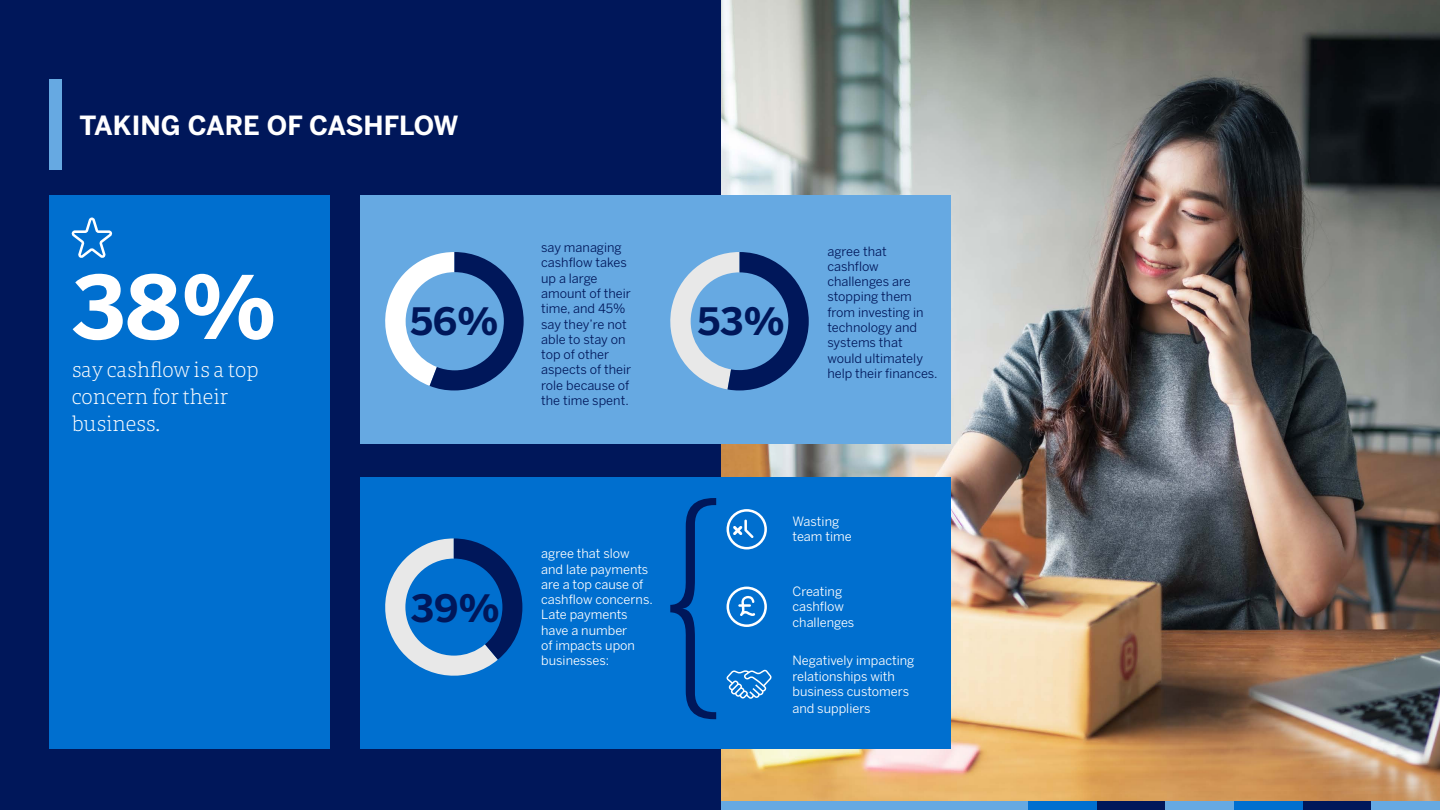
<style>
.page{position:relative;width:1440px;height:810px;background:#fff}
.page>*{position:absolute;margin:0;border:0;box-sizing:border-box;transform-origin:0 0}
.t1{font:700 86.62px "Benton Sans";color:#fff}
.t2{font:700 37.5px "Benton Sans";color:#00175a}
.t3{font:700 26.25px "Benton Sans";color:#fff}
.t4{font:21px/27px "Portada Th";color:#fff}
.t5{font:12.75px/15.3px "Benton Sans";color:#00175a}
.t6{font:12.75px/15.3px "Benton Sans";color:#fff}
</style>
<div class="page">
<img style="left:720px;top:0;width:720px;height:802px">
<div style="left:1165px;top:802px;width:69px;height:8px;background:#66a9e2"></div>
<div style="left:1371px;top:802px;width:69px;height:8px;background:#66a9e2"></div>
<div style="left:720px;top:802px;width:344px;height:8px;background:#66a9e2"></div>
<div style="left:1096px;top:802px;width:69px;height:8px;background:#00175a"></div>
<div style="left:1303px;top:802px;width:68px;height:8px;background:#00175a"></div>
<div style="left:1028px;top:802px;width:68px;height:8px;background:#006fcf"></div>
<div style="left:1234px;top:802px;width:69px;height:8px;background:#006fcf"></div>
<div style="left:0;top:0;width:720px;height:810px;background:#00175a"></div>
<div style="left:360px;top:477px;width:591px;height:271px;background:#006fcf"></div>
<div style="left:360px;top:195px;width:591px;height:249px;background:#66a9e2"></div>
<div style="left:50px;top:195px;width:280px;height:553px;background:#006fcf"></div>
<svg style="left:670px;top:498px;width:46px;height:221px"></svg>
<div style="left:50px;top:80px;width:12px;height:90px;background:#66a9e2"></div>
<svg style="left:71px;top:218px;width:41px;height:40px"></svg>
<svg style="left:727px;top:670px;width:45px;height:29px"></svg>
<svg style="left:727px;top:587px;width:40px;height:40px"></svg>
<svg style="left:727px;top:509px;width:40px;height:40px"></svg>
<svg style="left:385px;top:252px;width:139px;height:138px"></svg>
<svg style="left:670px;top:252px;width:139px;height:138px"></svg>
<svg style="left:385px;top:538px;width:137px;height:138px"></svg>
<h3 class="t3" style="left:80px;top:110px;width:381px">TAKING CARE OF CASHFLOW</h3>
<h1 class="t1" style="left:72px;top:256px;width:207px">38%</h1>
<h3 class="t4" style="left:72px;top:356px;width:189px">say cashflow is a top concern for their business.</h3>
<h2 class="t2" style="left:410px;top:299px;width:90px">56%</h2>
<p class="t5" style="left:541px;top:240px;width:92px">say managing cashflow takes up a large amount of their time, and 45% say they’re not able to stay on top of other aspects of their role because of the time spent.</p>
<p class="t5" style="left:827px;top:243px;width:112px">agree that cashflow challenges are stopping them from investing in technology and systems that would ultimately help their finances.</p>
<h2 class="t2" style="left:697px;top:299px;width:89px">53%</h2>
<h2 class="t2" style="left:411px;top:586px;width:91px">39%</h2>
<p class="t6" style="left:541px;top:546px;width:113px">agree that slow and late payments are a top cause of cashflow concerns.<br>Late payments have a number<br>of impacts upon businesses:</p>
<p class="t6" style="left:793px;top:514px;width:61px">Wasting team time</p>
<p class="t6" style="left:793px;top:584px;width:63px">Creating cashflow challenges</p>
<p class="t6" style="left:793px;top:653px;width:123px">Negatively impacting relationships with business customers</p>
<p class="t6" style="left:793px;top:700px;width:80px">and suppliers</p>
</div>
